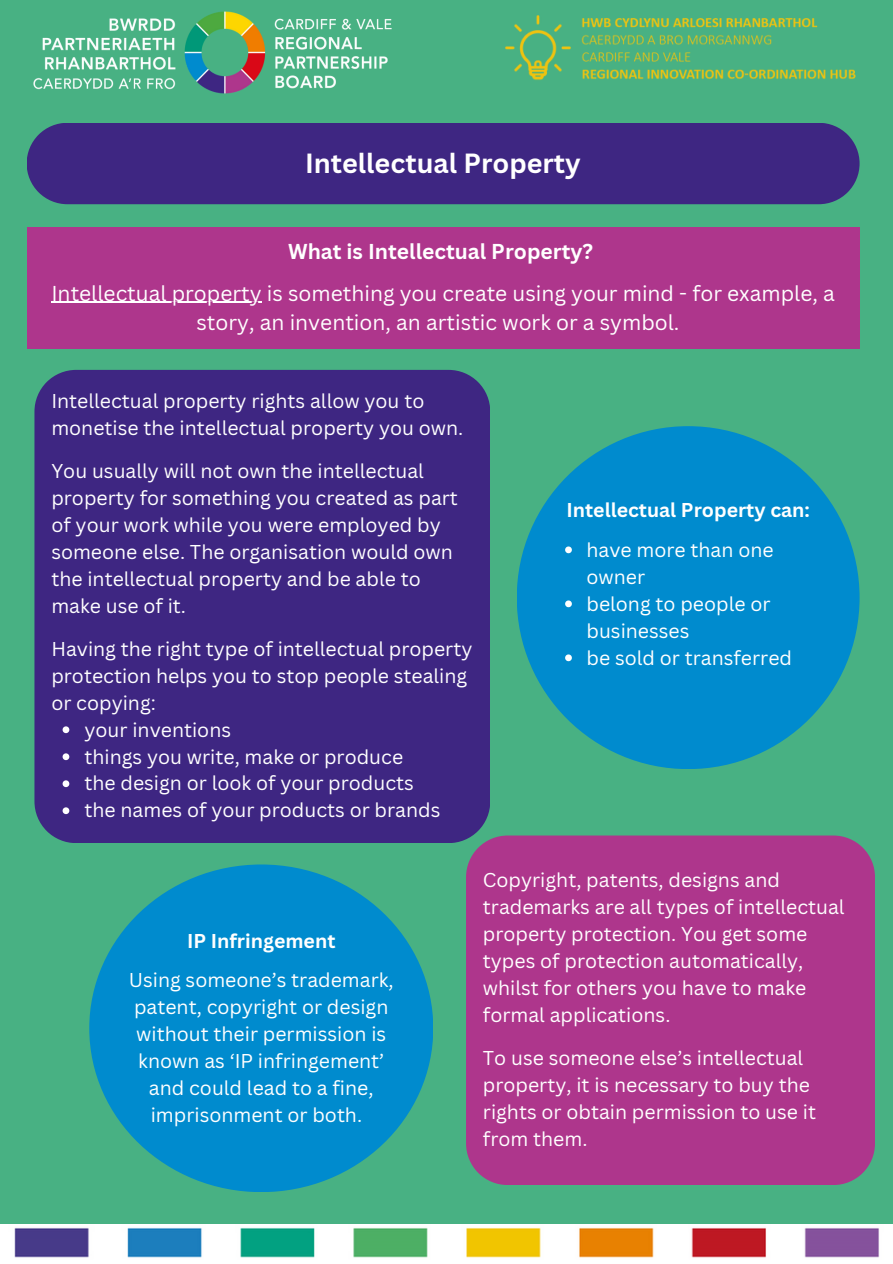
<style>
.page{position:relative;width:893px;height:1264px;background:#fff}
.page>*{position:absolute;margin:0;border:0;box-sizing:border-box;transform-origin:0 0}
.t1{font:700 27px "Canva Sans";color:#fff}
.t2{font:21px/29.2px "Canva Sans";color:#fff;text-align:center}
.t3{font:700 21px "Canva Sans";color:#fff}
.t4{font:19.5px/27px "Canva Sans";color:#fff}
.t5{font:700 19.5px "Canva Sans";color:#fff}
</style>
<div class="page">
<div style="left:0;top:0;width:892px;height:1262px;background:#48b183"></div>
<img style="left:0;top:1224px;width:892px;height:37px">
<img style="left:33px;top:11px;width:359px;height:83px">
<img style="left:505px;top:15px;width:351px;height:65px">
<div style="left:27px;top:123px;width:832px;height:81px;background:#3e2682"></div>
<div style="left:27px;top:228px;width:832px;height:121px;background:#ae368c"></div>
<hr style="left:51px;top:302px;width:211px;height:1px;background:#fff">
<div style="left:34px;top:370px;width:456px;height:473px;background:#3e2682"></div>
<svg style="left:63px;top:726px;width:6px;height:7px"></svg>
<svg style="left:63px;top:753px;width:6px;height:7px"></svg>
<svg style="left:63px;top:780px;width:6px;height:7px"></svg>
<svg style="left:63px;top:807px;width:6px;height:7px"></svg>
<div style="left:516px;top:426px;width:343px;height:343px;background:#008bce;border-radius:50%"></div>
<svg style="left:565px;top:546px;width:7px;height:7px"></svg>
<svg style="left:565px;top:600px;width:7px;height:7px"></svg>
<svg style="left:565px;top:654px;width:7px;height:7px"></svg>
<div style="left:466px;top:835px;width:408px;height:349px;background:#ae368c"></div>
<div style="left:89px;top:864px;width:344px;height:327px;background:#008bce;border-radius:50%"></div>
<h1 class="t1" style="left:305px;top:144px;width:277px">Intellectual Property</h1>
<p class="t3" style="left:288px;top:237px;width:306px">What is Intellectual Property?</p>
<p class="t2" style="left:51px;top:278px;width:785px">Intellectual property is something you create using your mind - for example, a story, an invention, an artistic work or a symbol.</p>
<p class="t4" style="left:51px;top:387px;width:413px">Intellectual property rights allow you to monetise the intellectual property you own.</p>
<p class="t4" style="left:51px;top:457px;width:408px">You usually will not own the intellectual property for something you created as part of your work while you were employed by someone else. The organisation would own the intellectual property and be able to make use of it.</p>
<p class="t4" style="left:51px;top:634px;width:422px">Having the right type of intellectual property protection helps you to stop people stealing or copying:</p>
<p class="t4" style="left:84px;top:715px;width:357px">your inventions<br>things you write, make or produce<br>the design or look of your products the names of your products or brands</p>
<p class="t5" style="left:566px;top:496px;width:245px">Intellectual Property can:</p>
<p class="t4" style="left:586px;top:535px;width:207px">have more than one owner<br>belong to people or businesses<br>be sold or transferred</p>
<p class="t5" style="left:187px;top:926px;width:150px">IP Infringement</p>
<p class="t4" style="left:129px;top:966px;width:266px;text-align:center">Using someone’s trademark, patent, copyright or design without their permission is known as ‘IP infringement’ and could lead to a fine, imprisonment or both.</p>
<p class="t4" style="left:483px;top:866px;width:363px">Copyright, patents, designs and trademarks are all types of intellectual property protection. You get some types of protection automatically, whilst for others you have to make formal applications.</p>
<p class="t4" style="left:483px;top:1043px;width:334px">To use someone else’s intellectual property, it is necessary to buy the rights or obtain permission to use it from them.</p>
</div>
